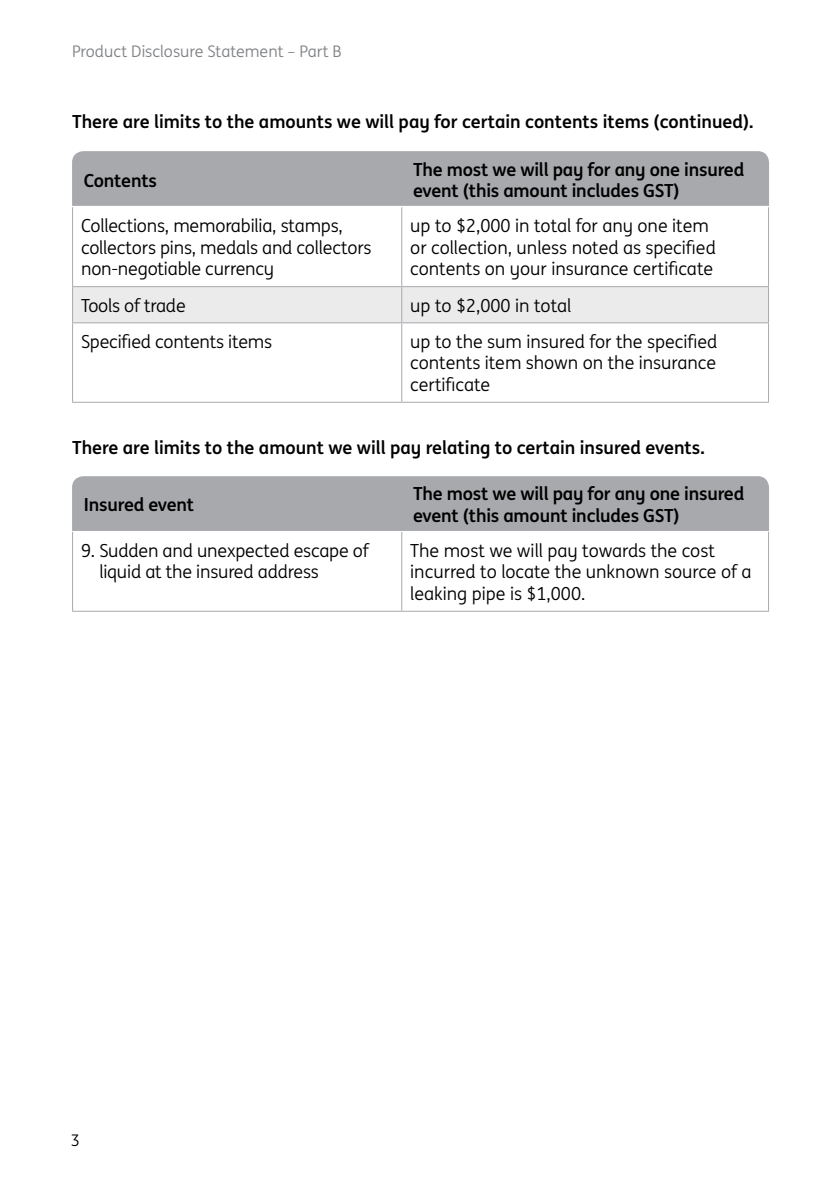
<style>
.page{position:relative;width:840px;height:1191px;background:#fff}
.page>*{position:absolute;margin:0;border:0;box-sizing:border-box;transform-origin:0 0}
.t1{font:18px/21.6px "ING Me";letter-spacing:-.005em;color:#000}
.t2{font:700 18px/21.6px "ING Me";letter-spacing:-.01em;color:#000}
.t3{font:16px "ING Me";color:#808285}
.t4{font:16px "ING Me";color:#000}
</style>
<div class="page">
<div style="left:72px;top:151px;width:696px;height:55px;background:#a7a9ac"></div>
<div style="left:73px;top:287px;width:694px;height:35px;background:#ebebec"></div>
<hr style="left:72px;top:207px;width:1px;height:79px;background:#a7a9ac">
<hr style="left:401px;top:207px;width:1px;height:79px;background:#a7a9ac">
<hr style="left:767px;top:207px;width:1px;height:79px;background:#a7a9ac">
<hr style="left:72px;top:286px;width:329px;height:1px;background:#a7a9ac">
<hr style="left:72px;top:287px;width:1px;height:35px;background:#a7a9ac">
<hr style="left:401px;top:286px;width:367px;height:1px;background:#a7a9ac">
<hr style="left:401px;top:287px;width:1px;height:35px;background:#a7a9ac">
<hr style="left:767px;top:287px;width:1px;height:35px;background:#a7a9ac">
<hr style="left:72px;top:322px;width:329px;height:1px;background:#a7a9ac">
<hr style="left:72px;top:323px;width:1px;height:79px;background:#a7a9ac">
<hr style="left:401px;top:322px;width:367px;height:1px;background:#a7a9ac">
<hr style="left:401px;top:323px;width:1px;height:79px;background:#a7a9ac">
<hr style="left:767px;top:323px;width:1px;height:79px;background:#a7a9ac">
<hr style="left:72px;top:402px;width:329px;height:1px;background:#a7a9ac">
<hr style="left:401px;top:402px;width:367px;height:1px;background:#a7a9ac">
<div style="left:72px;top:476px;width:696px;height:55px;background:#a7a9ac"></div>
<hr style="left:72px;top:532px;width:1px;height:79px;background:#a7a9ac">
<hr style="left:401px;top:532px;width:1px;height:79px;background:#a7a9ac">
<hr style="left:767px;top:532px;width:1px;height:79px;background:#a7a9ac">
<hr style="left:72px;top:611px;width:329px;height:1px;background:#a7a9ac">
<hr style="left:401px;top:611px;width:367px;height:1px;background:#a7a9ac">
<p class="t3" style="left:72px;top:40px;width:271px">Product Disclosure Statement – Part B</p>
<p class="t2" style="left:72px;top:110px;width:682px">There are limits to the amounts we will pay for certain contents items (continued).</p>
<p class="t2" style="left:84px;top:168px;width:75px">Contents</p>
<p class="t2" style="left:413px;top:157px;width:332px">The most we will pay for any one insured event (this amount includes GST)</p>
<p class="t1" style="left:81px;top:214px;width:292px">Collections, memorabilia, stamps, collectors pins, medals and collectors non-negotiable currency</p>
<p class="t1" style="left:410px;top:214px;width:307px">up to $2,000 in total for any one item or collection, unless noted as specified contents on your insurance certificate</p>
<p class="t1" style="left:81px;top:293px;width:106px">Tools of trade</p>
<p class="t1" style="left:410px;top:293px;width:162px">up to $2,000 in total</p>
<p class="t1" style="left:81px;top:330px;width:192px">Specified contents items</p>
<p class="t1" style="left:410px;top:330px;width:308px;text-align:justify">up to the sum insured for the specified contents item shown on the insurance certificate</p>
<p class="t2" style="left:72px;top:436px;width:633px">There are limits to the amount we will pay relating to certain insured events.</p>
<p class="t2" style="left:84px;top:493px;width:112px">Insured event</p>
<p class="t2" style="left:413px;top:482px;width:332px">The most we will pay for any one insured event (this amount includes GST)</p>
<p class="t1" style="left:99px;top:538px;width:270px;text-indent:-18px">9. Sudden and unexpected escape of liquid at the insured address</p>
<p class="t1" style="left:410px;top:538px;width:342px">The most we will pay towards the cost incurred to locate the unknown source of a leaking pipe is $1,000.</p>
<p class="t4" style="left:71px;top:1129px;width:11px">3</p>
</div>
